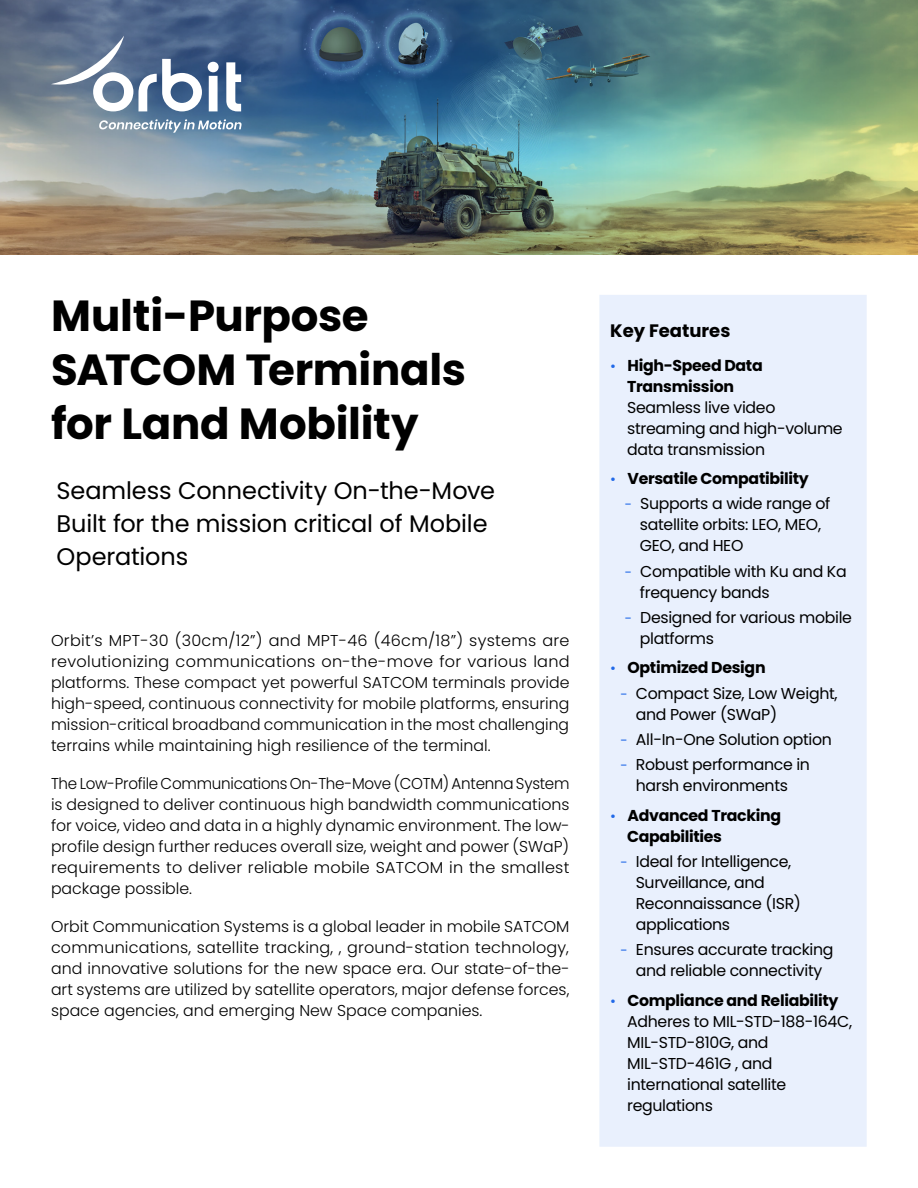
<style>
.page{position:relative;width:918px;height:1188px;background:#fff}
.page>*{position:absolute;margin:0;border:0;box-sizing:border-box;transform-origin:0 0}
.Headline_cover{font:700 43.5px/54px "Poppins";letter-spacing:-.005em;color:#000}
.Headline_cover-2{font:24px/33px "Poppins";letter-spacing:-.005em;color:#000}
.subtitles{font:700 18px "Poppins";color:#000}
.Body{font:300 15.75px/21px "Poppins";color:#000;text-align:justify}
.t1{font:15.75px/21px "Poppins";letter-spacing:-.02em;color:#000}
.Body-2{font:300 15.75px/21px "Poppins";color:#000;text-align:justify;scale:.96 1}
.t2{font:700 15.75px/21px "Poppins";letter-spacing:-.02em;color:#000}
.s1{font-size:14.25px;color:#2169e8}
.s2{font-weight:700}
.s3{font-weight:400;font-size:14.25px;color:#2169e8}
.s4{font-size:13.35px;color:#2169e8}
</style>
<div class="page">
<img style="left:0;top:0;width:918px;height:254px">
<svg style="left:99px;top:119px;width:143px;height:14px"></svg>
<svg style="left:208px;top:62px;width:11px;height:49px"></svg>
<svg style="left:226px;top:62px;width:15px;height:49px"></svg>
<svg style="left:51px;top:36px;width:151px;height:75px"></svg>
<div style="left:599px;top:295px;width:268px;height:852px;background:#e9f0fd"></div>
<p class="Headline_cover" style="left:51px;top:289px;width:417px">Multi-Purpose<br>SATCOM Terminals for Land Mobility</p>
<p class="Headline_cover-2" style="left:57px;top:474px;width:440px">Seamless Connectivity On-the-Move<br>Built for the mission critical of Mobile<br>Operations</p>
<p class="Body" style="left:51px;top:630px;width:520px">Orbit’s MPT-30 (30cm/12”) and MPT-46 (46cm/18”) systems are revolutionizing communications on-the-move for various land platforms. These compact yet powerful SATCOM terminals provide high-speed, continuous connectivity for mobile platforms, ensuring mission-critical broadband communication in the most challenging terrains while maintaining high resilience of the terminal.</p>
<p class="Body-2" style="left:51px;top:773px;width:542px">The Low-Profile Communications On-The-Move (COTM) Antenna System is designed to deliver continuous high bandwidth communications for voice, video and data in a highly dynamic environment. The low&shy;profile design further reduces overall size, weight and power (SWaP) requirements to deliver reliable mobile SATCOM in the smallest package possible.</p>
<p class="Body" style="left:51px;top:916px;width:520px">Orbit Communication Systems is a global leader in mobile SATCOM communications, satellite tracking, , ground-station technology, and innovative solutions for the new space era. Our state-of-the&shy;art systems are utilized by satellite operators, major defense forces, space agencies, and emerging New Space companies.</p>
<p class="subtitles" style="left:610px;top:320px;width:122px">Key Features</p>
<p class="t1" style="left:627px;top:355px;width:217px;text-indent:-17px"><span class="s1">•</span> <span class="s2">High-Speed Data<br>Transmission<br></span>Seamless live video streaming and high-volume data transmission</p>
<p class="t2" style="left:610px;top:468px;width:200px"><span class="s3">•</span> Versatile Compatibility</p>
<p class="t1" style="left:640px;top:493px;width:192px;text-indent:-16px"><span class="s4">−</span> Supports a wide range of satellite orbits: LEO, MEO,<br>GEO, and HEO</p>
<p class="t1" style="left:640px;top:561px;width:208px;text-indent:-16px"><span class="s4">−</span> Compatible with Ku and Ka frequency bands</p>
<p class="t1" style="left:640px;top:607px;width:214px;text-indent:-16px"><span class="s4">−</span> Designed for various mobile platforms</p>
<p class="t2" style="left:610px;top:657px;width:157px"><span class="s3">•</span> Optimized Design</p>
<p class="t1" style="left:636px;top:683px;width:203px;text-indent:-16px"><span class="s4">−</span> Compact Size, Low Weight, and Power (SWaP)</p>
<p class="t1" style="left:620px;top:729px;width:213px"><span class="s4">−</span> All-In-One Solution option</p>
<p class="t1" style="left:620px;top:754px;width:191px;text-align:center"><span class="s4">−</span> Robust performance in harsh environments</p>
<p class="t2" style="left:627px;top:805px;width:155px;text-indent:-17px"><span class="s3">•</span> Advanced Tracking<br>Capabilities</p>
<p class="t1" style="left:636px;top:851px;width:167px;text-indent:-16px"><span class="s4">−</span> Ideal for Intelligence,<br>Surveillance, and<br>Reconnaissance (ISR) applications</p>
<p class="t1" style="left:620px;top:939px;width:215px;text-align:center"><span class="s4">−</span> Ensures accurate tracking and reliable connectivity</p>
<p class="t1" style="left:627px;top:990px;width:227px;text-indent:-17px"><span class="s1">•</span> <span class="s2">Compliance and Reliability<br></span>Adheres to MIL-STD-188-164C,<br>MIL-STD-810G, and<br>MIL-STD-461G , and international satellite regulations</p>
</div>
